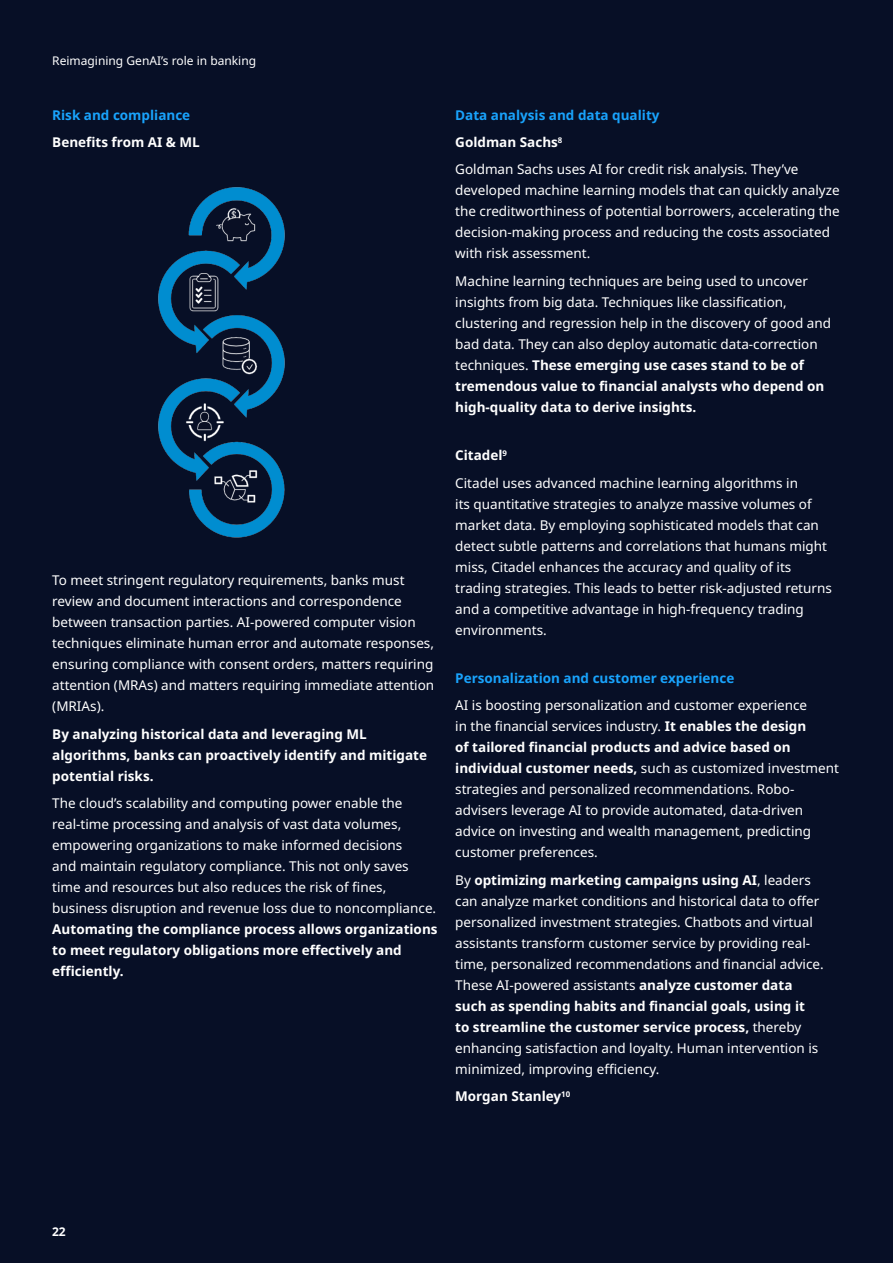
<style>
.page{position:relative;width:893px;height:1263px;background:#070f26}
.page>*{position:absolute;margin:0;border:0;box-sizing:border-box;transform-origin:0 0}
.BODY_TEXT_9pt{font:13.5px/21px "Noto Sans";color:#fff}
.BODY_TEXT_9pt-2{font:700 13.5px/21px "Noto Sans";color:#fff}
.BODY_TEXT_9pt-3{font:700 13.5px "Noto Sans";color:#19a3fc}
.t1{font:12px "Noto Sans";color:#fff}
.t2{font:700 12px "Noto Sans";color:#fff}
.s1{font-weight:700}
</style>
<div class="page">
<img style="left:158px;top:187px;width:127px;height:351px">
<p class="t1" style="left:52px;top:54px;width:205px">Reimagining GenAI’s role in banking</p>
<p class="BODY_TEXT_9pt-3" style="left:52px;top:107px;width:139px">Risk and compliance</p>
<p class="BODY_TEXT_9pt-2" style="left:52px;top:132px;width:149px">Benefits from AI &amp; ML</p>
<p class="BODY_TEXT_9pt" style="left:52px;top:570px;width:383px">To meet stringent regulatory requirements, banks must review and document interactions and correspondence between transaction parties. AI-powered computer vision techniques eliminate human error and automate responses, ensuring compliance with consent orders, matters requiring attention (MRAs) and matters requiring immediate attention (MRIAs).</p>
<p class="BODY_TEXT_9pt-2" style="left:52px;top:724px;width:376px">By analyzing historical data and leveraging ML algorithms, banks can proactively identify and mitigate potential risks.</p>
<p class="BODY_TEXT_9pt" style="left:52px;top:793px;width:387px">The cloud’s scalability and computing power enable the real-time processing and analysis of vast data volumes, empowering organizations to make informed decisions<br>and maintain regulatory compliance. This not only saves time and resources but also reduces the risk of fines, business disruption and revenue loss due to noncompliance.<br><span class="s1">Automating the compliance process allows organizations to meet regulatory obligations more effectively and efficiently.</span></p>
<p class="BODY_TEXT_9pt-3" style="left:455px;top:107px;width:206px">Data analysis and data quality</p>
<p class="BODY_TEXT_9pt" style="left:455px;top:129px;width:345px;line-height:27px"><span class="s1">Goldman Sachs</span><sup>8<br></sup>Goldman Sachs uses AI for credit risk analysis. They’ve</p>
<p class="BODY_TEXT_9pt" style="left:455px;top:180px;width:386px">developed machine learning models that can quickly analyze the creditworthiness of potential borrowers, accelerating the decision-making process and reducing the costs associated with risk assessment.</p>
<p class="BODY_TEXT_9pt" style="left:455px;top:271px;width:377px">Machine learning techniques are being used to uncover insights from big data. Techniques like classification, clustering and regression help in the discovery of good and bad data. They can also deploy automatic data-correction techniques. <span class="s1">These emerging use cases stand to be of tremendous value to financial analysts who depend on high-quality data to derive insights.</span></p>
<p class="BODY_TEXT_9pt-2" style="left:455px;top:445px;width:53px">Citadel<sup>9</sup></p>
<p class="BODY_TEXT_9pt" style="left:455px;top:472px;width:378px">Citadel uses advanced machine learning algorithms in<br>its quantitative strategies to analyze massive volumes of market data. By employing sophisticated models that can detect subtle patterns and correlations that humans might miss, Citadel enhances the accuracy and quality of its trading strategies. This leads to better risk-adjusted returns and a competitive advantage in high-frequency trading environments.</p>
<p class="BODY_TEXT_9pt-3" style="left:455px;top:670px;width:281px">Personalization and customer experience</p>
<p class="BODY_TEXT_9pt" style="left:455px;top:695px;width:385px">AI is boosting personalization and customer experience<br>in the financial services industry. <span class="s1">It enables the design<br>of tailored financial products and advice based on individual customer needs,</span> such as customized investment strategies and personalized recommendations. Robo&shy;advisers leverage AI to provide automated, data-driven advice on investing and wealth management, predicting customer preferences.</p>
<p class="BODY_TEXT_9pt" style="left:455px;top:869px;width:370px">By <span class="s1">optimizing marketing campaigns using AI</span>, leaders can analyze market conditions and historical data to offer personalized investment strategies. Chatbots and virtual assistants transform customer service by providing real&shy;time, personalized recommendations and financial advice.<br>These AI-powered assistants <span class="s1">analyze customer data such as spending habits and financial goals, using it<br>to streamline the customer service process,</span> thereby enhancing satisfaction and loyalty. Human intervention is minimized, improving efficiency.</p>
<p class="BODY_TEXT_9pt-2" style="left:455px;top:1086px;width:116px">Morgan Stanley<sup>10</sup></p>
<p class="t2" style="left:52px;top:1225px;width:15px">22</p>
</div>
